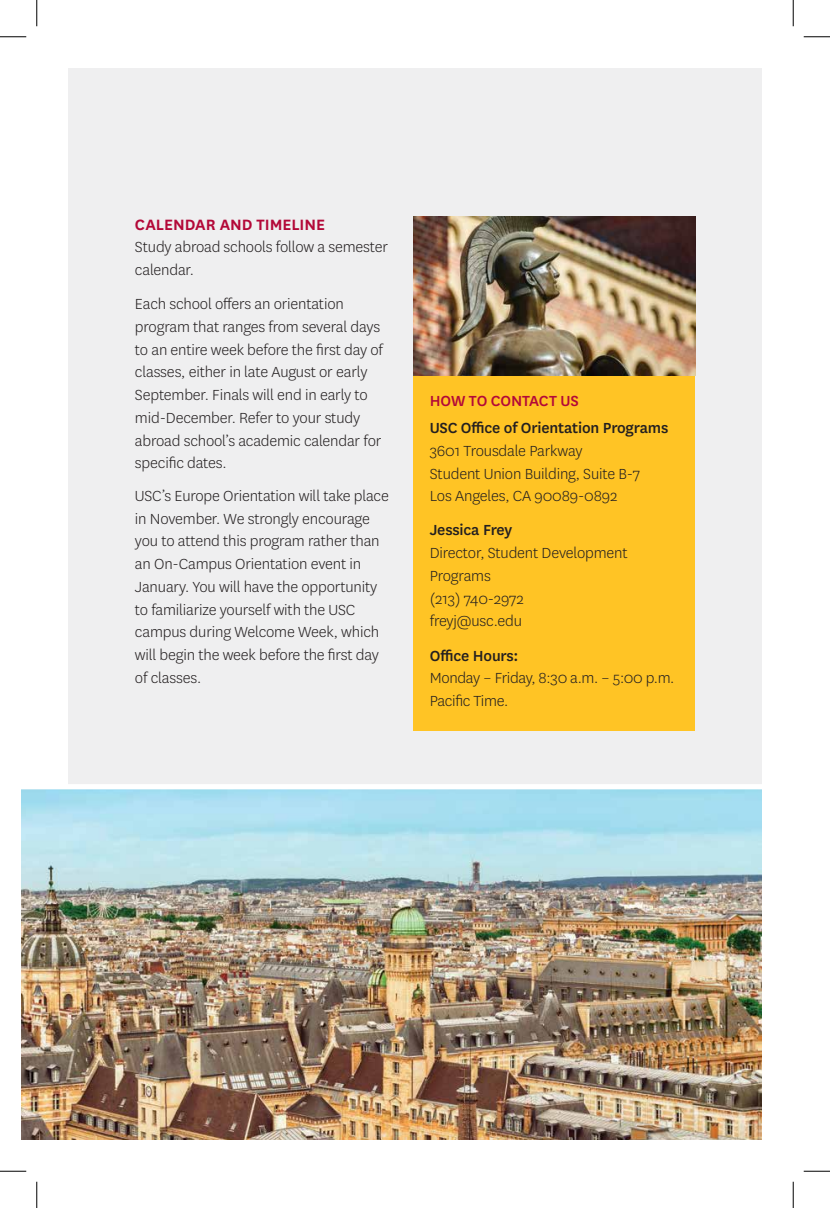
<style>
.page{position:relative;width:830px;height:1208px;background:#fff}
.page>*{position:absolute;margin:0;border:0;box-sizing:border-box;transform-origin:0 0}
.t1{font:600 17.5px "National";letter-spacing:-.005em;color:#b30838}
.t2{font:300 17.15px/22.8px "National";letter-spacing:-.01em;color:#231f20}
.t3{font:500 17.15px "National";letter-spacing:-.01em;color:#231f20}
.t4{font:500 17.15px "National";letter-spacing:-.005em;color:#b30838}
</style>
<div class="page">
<div style="left:68px;top:68px;width:693px;height:1039px;background:#efeff0"></div>
<img style="left:21px;top:789px;width:740px;height:350px">
<div style="left:21px;top:784px;width:742px;height:5px;background:#fff"></div>
<div style="left:413px;top:216px;width:282px;height:515px;background:#ffc425"></div>
<img style="left:413px;top:216px;width:282px;height:159px">
<svg style="left:0;top:36px;width:26px;height:1px"></svg>
<svg style="left:803px;top:36px;width:27px;height:1px"></svg>
<svg style="left:0;top:1170px;width:26px;height:1px"></svg>
<svg style="left:803px;top:1170px;width:27px;height:1px"></svg>
<svg style="left:36px;top:0;width:1px;height:26px"></svg>
<svg style="left:36px;top:1181px;width:1px;height:27px"></svg>
<svg style="left:792px;top:0;width:1px;height:26px"></svg>
<svg style="left:792px;top:1181px;width:1px;height:27px"></svg>
<p class="t1" style="left:135px;top:212px;width:191px">CALENDAR AND TIMELINE</p>
<p class="t2" style="left:135px;top:235px;width:254px">Study abroad schools follow a semester calendar.</p>
<p class="t2" style="left:135px;top:292px;width:249px">Each school offers an orientation program that ranges from several days to an entire week before the first day of classes, either in late August or early September. Finals will end in early to mid-December. Refer to your study abroad school’s academic calendar for specific dates.</p>
<p class="t2" style="left:135px;top:483px;width:255px">USC’s Europe Orientation will take place in November. We strongly encourage you to attend this program rather than an On-Campus Orientation event in January. You will have the opportunity to familiarize yourself with the USC campus during Welcome Week, which will begin the week before the first day of classes.</p>
<p class="t4" style="left:430px;top:389px;width:150px">HOW TO CONTACT US</p>
<p class="t3" style="left:430px;top:416px;width:240px">USC Office of Orientation Programs</p>
<p class="t2" style="left:430px;top:439px;width:212px">3601 Trousdale Parkway<br>Student Union Building, Suite B-7<br>Los Angeles, CA 90089-0892</p>
<p class="t3" style="left:430px;top:518px;width:84px">Jessica Frey</p>
<p class="t2" style="left:430px;top:541px;width:199px">Director, Student Development<br>Programs<br>(213) 740-2972<br>freyj@usc.edu</p>
<p class="t3" style="left:430px;top:643px;width:90px">Office Hours:</p>
<p class="t2" style="left:430px;top:666px;width:246px">Monday – Friday, 8:30 a.m. – 5:00 p.m.<br>Pacific Time.</p>
</div>
